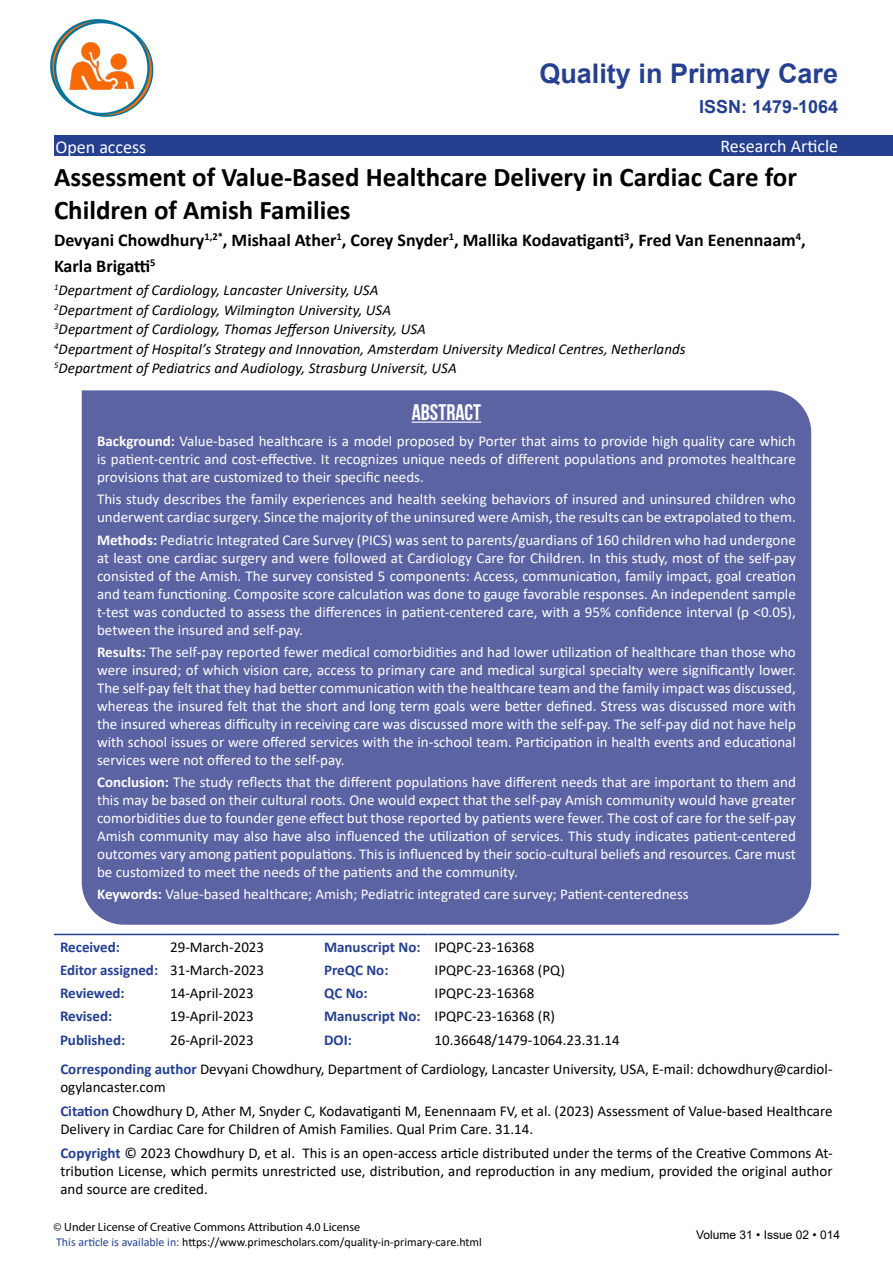
<style>
.page{position:relative;width:893px;height:1263px;background:#fff}
.page>*{position:absolute;margin:0;border:0;box-sizing:border-box;transform-origin:0 0}
.t1{font:700 27px/33px "Calibri";color:#000}
.t2{font:700 27px "Arial";color:#25408f}
.t3{font:700 22.5px "Bebas Neue";color:#fff}
.t4{font:700 18px/25.5px "Calibri";color:#000}
.t5{font:18px "Calibri";color:#fff}
.t6{font:700 18px "Arial";color:#25408f}
.t7{font:15px/18px "Calibri";color:#fff;text-align:justify}
.t8{font:15px/18px "Calibri";color:#000}
.t9{font:italic 15px/19.5px "Calibri";color:#000}
.t10{font:700 15px "Calibri";color:#25408f}
.t11{font:12px "Calibri";color:#000}
.t12{font:12px "Myriad Pro";color:#000}
.t13{font:12px "Arial";color:#000}
.s1{font-weight:700}
.s2{font-weight:700;color:#25408f}
.s3{font-weight:400;color:#000}
.s4{color:#25408f}
</style>
<div class="page">
<div style="left:54px;top:135px;width:839px;height:21px;background:#25408f"></div>
<svg style="left:51px;top:20px;width:94px;height:92px"></svg>
<svg style="left:59px;top:24px;width:94px;height:92px"></svg>
<div style="left:55px;top:22px;width:93px;height:92px;background:#fff;border-radius:50%"></div>
<div style="left:54px;top:21px;width:96px;height:94px;border:2px solid #007398;border-radius:50%"></div>
<img style="left:69px;top:42px;width:66px;height:48px">
<hr style="left:54px;top:934px;width:110px;height:1px;background:#25408f">
<hr style="left:164px;top:934px;width:154px;height:1px;background:#25408f">
<hr style="left:318px;top:934px;width:111px;height:1px;background:#25408f">
<hr style="left:429px;top:934px;width:410px;height:1px;background:#25408f">
<div style="left:82px;top:390px;width:729px;height:535px;background:#5b63a3"></div>
<hr style="left:412px;top:422px;width:69px;height:1px;background:#fff">
<h1 class="t2" style="left:539px;top:55px;width:300px">Quality in Primary Care</h1>
<p class="t6" style="left:699px;top:94px;width:141px">ISSN: 1479-1064</p>
<p class="t5" style="left:55px;top:134px;width:92px">Open access</p>
<p class="t5" style="left:720px;top:134px;width:119px">Research Article</p>
<h1 class="t1" style="left:54px;top:160px;width:744px">Assessment of Value-Based Healthcare Delivery in Cardiac Care for<br>Children of Amish Families</h1>
<p class="t4" style="left:54px;top:227px;width:753px">Devyani Chowdhury<sup>1,2*</sup>, Mishaal Ather<sup>1</sup>, Corey Snyder<sup>1</sup>, Mallika Kodavatiganti<sup>3</sup>, Fred Van Eenennaam<sup>4</sup>,<br>Karla Brigatti<sup>5</sup></p>
<p class="t9" style="left:54px;top:280px;width:633px"><sup>1</sup>Department of Cardiology, Lancaster University, USA<br><sup>2</sup>Department of Cardiology, Wilmington University, USA<br><sup>3</sup>Department of Cardiology, Thomas Jefferson University, USA<br><sup>4</sup>Department of Hospital’s Strategy and Innovation, Amsterdam University Medical Centres, Netherlands <sup>5</sup>Department of Pediatrics and Audiology, Strasburg Universit, USA</p>
<h2 class="t3" style="left:412px;top:399px;width:71px">ABSTRACT</h2>
<p class="t7" style="left:97px;top:432px;width:700px"><span class="s1">Background:</span> Value-based healthcare is a model proposed by Porter that aims to provide high quality care which is patient-centric and cost-effective. It recognizes unique needs of different populations and promotes healthcare provisions that are customized to their specific needs.</p>
<p class="t7" style="left:97px;top:490px;width:700px">This study describes the family experiences and health seeking behaviors of insured and uninsured children who underwent cardiac surgery. Since the majority of the uninsured were Amish, the results can be extrapolated to them.</p>
<p class="t7" style="left:97px;top:530px;width:700px"><span class="s1">Methods:</span> Pediatric Integrated Care Survey (PICS) was sent to parents/guardians of 160 children who had undergone at least one cardiac surgery and were followed at Cardiology Care for Children. In this study, most of the self-pay consisted of the Amish. The survey consisted 5 components: Access, communication, family impact, goal creation and team functioning. Composite score calculation was done to gauge favorable responses. An independent sample t-test was conducted to assess the differences in patient-centered care, with a 95% confidence interval (p &lt;0.05), between the insured and self-pay.</p>
<p class="t7" style="left:97px;top:642px;width:700px"><span class="s1">Results:</span> The self-pay reported fewer medical comorbidities and had lower utilization of healthcare than those who were insured; of which vision care, access to primary care and medical surgical specialty were significantly lower.<br>The self-pay felt that they had better communication with the healthcare team and the family impact was discussed, whereas the insured felt that the short and long term goals were better defined. Stress was discussed more with the insured whereas difficulty in receiving care was discussed more with the self-pay. The self-pay did not have help with school issues or were offered services with the in-school team. Participation in health events and educational services were not offered to the self-pay.</p>
<p class="t7" style="left:97px;top:773px;width:700px"><span class="s1">Conclusion:</span> The study reflects that the different populations have different needs that are important to them and this may be based on their cultural roots. One would expect that the self-pay Amish community would have greater comorbidities due to founder gene effect but those reported by patients were fewer. The cost of care for the self-pay Amish community may also have also influenced the utilization of services. This study indicates patient-centered outcomes vary among patient populations. This is influenced by their socio-cultural beliefs and resources. Care must be customized to meet the needs of the patients and the community.</p>
<p class="t7" style="left:97px;top:885px;width:593px"><span class="s1">Keywords:</span> Value-based healthcare; Amish; Pediatric integrated care survey; Patient-centeredness</p>
<p class="t10" style="left:60px;top:936px;width:61px">Received:</p>
<p class="t8" style="left:170px;top:937px;width:96px">29-March-2023</p>
<p class="t8" style="left:324px;top:937px;width:212px"><span class="s2">Manuscript No:</span> IPQPC-23-16368</p>
<p class="t10" style="left:60px;top:959px;width:206px">Editor assigned: <span class="s3">31-March-2023</span></p>
<p class="t10" style="left:324px;top:959px;width:66px">PreQC No:</p>
<p class="t8" style="left:435px;top:960px;width:132px">IPQPC-23-16368 (PQ)</p>
<p class="t10" style="left:60px;top:983px;width:66px">Reviewed:</p>
<p class="t8" style="left:170px;top:984px;width:85px">14-April-2023</p>
<p class="t10" style="left:324px;top:983px;width:45px">QC No:</p>
<p class="t8" style="left:435px;top:984px;width:101px">IPQPC-23-16368</p>
<p class="t10" style="left:60px;top:1006px;width:54px">Revised:</p>
<p class="t8" style="left:170px;top:1007px;width:85px">19-April-2023</p>
<p class="t8" style="left:324px;top:1007px;width:232px"><span class="s2">Manuscript No:</span> IPQPC-23-16368 (R)</p>
<p class="t10" style="left:60px;top:1029px;width:67px">Published:</p>
<p class="t8" style="left:170px;top:1030px;width:85px">26-April-2023</p>
<p class="t10" style="left:324px;top:1029px;width:29px">DOI:</p>
<p class="t8" style="left:435px;top:1030px;width:187px">10.36648/1479-1064.23.31.14</p>
<p class="t8" style="left:60px;top:1060px;width:774px"><span class="s2">Corresponding author</span> Devyani Chowdhury, Department of Cardiology, Lancaster University, USA, E-mail: dchowdhury@cardiol&shy;ogylancaster.com</p>
<p class="t8" style="left:60px;top:1102px;width:774px"><span class="s2">Citation</span> Chowdhury D, Ather M, Snyder C, Kodavatiganti M, Eenennaam FV, et al. (2023) Assessment of Value-based Healthcare<br>Delivery in Cardiac Care for Children of Amish Families. Qual Prim Care. 31.14.</p>
<p class="t8" style="left:60px;top:1144px;width:774px;text-align:justify"><span class="s2">Copyright</span> © 2023 Chowdhury D, et al. This is an open-access article distributed under the terms of the Creative Commons At&shy;tribution License, which permits unrestricted use, distribution, and reproduction in any medium, provided the original author and source are credited.</p>
<p class="t12" style="left:54px;top:1220px;width:308px">© Under License of Creative Commons Attribution 4.0 License</p>
<p class="t11" style="left:56px;top:1233px;width:427px"><span class="s4">This article is available in:</span> https://www.primescholars.com/quality-in-primary-care.html</p>
<p class="t13" style="left:696px;top:1226px;width:145px">Volume 31 • Issue 02 • 014</p>
</div>
